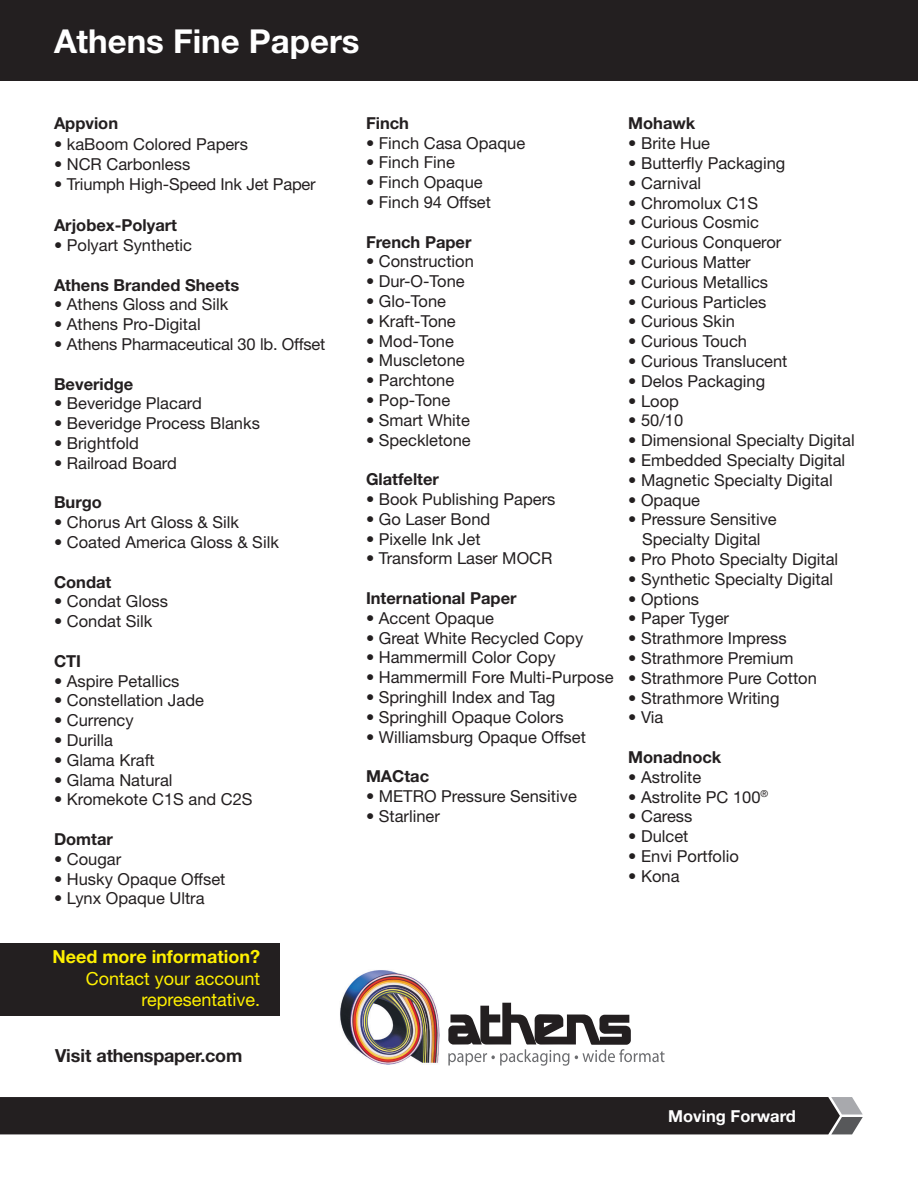
<style>
.page{position:relative;width:918px;height:1188px;background:#fff}
.page>*{position:absolute;margin:0;border:0;box-sizing:border-box;transform-origin:0 0}
.t1{font:700 33px "Helvetica Neue";color:#fff}
.head{font:700 19.8px "Helvetica Neue";color:#fff}
.t2{font:18px "Helvetica Neue";color:#fff101}
.head-2{font:700 18px "Helvetica Neue";letter-spacing:-.01em;color:#231f20}
.t3{font:700 18px "Helvetica Neue";color:#fff101}
.t4{font:16.5px "Helvetica Neue";color:#231f20}
.paper_title{font:700 16.5px "Helvetica Neue";color:#231f20}
.head-3{font:700 16.5px "Helvetica Neue";color:#fff}
</style>
<div class="page">
<div style="left:0;top:943px;width:280px;height:73px;background:#231f20"></div>
<svg style="left:448px;top:1003px;width:217px;height:63px"></svg>
<img style="left:340px;top:970px;width:100px;height:94px">
<div style="left:0;top:1097px;width:863px;height:37px;background:#231f20"></div>
<div style="left:0;top:0;width:918px;height:81px;background:#231f20"></div>
<p class="t1" style="left:54px;top:21px;width:307px">Athens Fine Papers</p>
<p class="paper_title" style="left:54px;top:113px;width:66px">Appvion</p>
<p class="t4" style="left:54px;top:135px;width:196px">• kaBoom Colored Papers</p>
<p class="t4" style="left:54px;top:154px;width:138px">• NCR Carbonless</p>
<p class="t4" style="left:54px;top:174px;width:263px">• Triumph High-Speed Ink Jet Paper</p>
<p class="paper_title" style="left:54px;top:215px;width:125px">Arjobex-Polyart</p>
<p class="t4" style="left:54px;top:235px;width:140px">• Polyart Synthetic</p>
<p class="paper_title" style="left:54px;top:275px;width:187px">Athens Branded Sheets</p>
<p class="t4" style="left:54px;top:295px;width:176px">• Athens Gloss and Silk</p>
<p class="t4" style="left:54px;top:315px;width:148px">• Athens Pro-Digital</p>
<p class="t4" style="left:54px;top:334px;width:273px">• Athens Pharmaceutical 30 lb. Offset</p>
<p class="paper_title" style="left:54px;top:374px;width:81px">Beveridge</p>
<p class="t4" style="left:54px;top:394px;width:149px">• Beveridge Placard</p>
<p class="t4" style="left:54px;top:414px;width:207px">• Beveridge Process Blanks</p>
<p class="t4" style="left:54px;top:433px;width:86px">• Brightfold</p>
<p class="t4" style="left:54px;top:453px;width:124px">• Railroad Board</p>
<p class="paper_title" style="left:54px;top:492px;width:49px">Burgo</p>
<p class="t4" style="left:54px;top:513px;width:187px">• Chorus Art Gloss &amp; Silk</p>
<p class="t4" style="left:54px;top:532px;width:226px">• Coated America Gloss &amp; Silk</p>
<p class="paper_title" style="left:54px;top:572px;width:59px">Condat</p>
<p class="t4" style="left:54px;top:592px;width:115px">• Condat Gloss</p>
<p class="t4" style="left:54px;top:612px;width:100px">• Condat Silk</p>
<p class="paper_title" style="left:54px;top:651px;width:29px">CTI</p>
<p class="t4" style="left:54px;top:671px;width:127px">• Aspire Petallics</p>
<p class="t4" style="left:54px;top:691px;width:152px">• Constellation Jade</p>
<p class="t4" style="left:54px;top:711px;width:81px">• Currency</p>
<p class="t4" style="left:54px;top:730px;width:60px">• Durilla</p>
<p class="t4" style="left:54px;top:750px;width:102px">• Glama Kraft</p>
<p class="t4" style="left:54px;top:770px;width:120px">• Glama Natural</p>
<p class="t4" style="left:54px;top:790px;width:200px">• Kromekote C1S and C2S</p>
<p class="paper_title" style="left:54px;top:829px;width:60px">Domtar</p>
<p class="t4" style="left:54px;top:849px;width:69px">• Cougar</p>
<p class="t4" style="left:54px;top:869px;width:173px">• Husky Opaque Offset</p>
<p class="t4" style="left:54px;top:889px;width:152px">• Lynx Opaque Ultra</p>
<p class="t3" style="left:52px;top:946px;width:209px">Need more information?</p>
<p class="t2" style="left:86px;top:968px;width:176px">Contact your account</p>
<p class="t2" style="left:142px;top:989px;width:120px">representative.</p>
<p class="head-2" style="left:55px;top:1045px;width:189px">Visit athenspaper.com</p>
<p class="paper_title" style="left:366px;top:113px;width:45px">Finch</p>
<p class="t4" style="left:366px;top:133px;width:161px">• Finch Casa Opaque</p>
<p class="t4" style="left:366px;top:153px;width:90px">• Finch Fine</p>
<p class="t4" style="left:366px;top:173px;width:118px">• Finch Opaque</p>
<p class="t4" style="left:366px;top:192px;width:127px">• Finch 94 Offset</p>
<p class="paper_title" style="left:366px;top:232px;width:107px">French Paper</p>
<p class="t4" style="left:366px;top:252px;width:109px">• Construction</p>
<p class="t4" style="left:366px;top:272px;width:100px">• Dur-O-Tone</p>
<p class="t4" style="left:366px;top:291px;width:82px">• Glo-Tone</p>
<p class="t4" style="left:366px;top:311px;width:91px">• Kraft-Tone</p>
<p class="t4" style="left:366px;top:331px;width:90px">• Mod-Tone</p>
<p class="t4" style="left:366px;top:351px;width:100px">• Muscletone</p>
<p class="t4" style="left:366px;top:371px;width:90px">• Parchtone</p>
<p class="t4" style="left:366px;top:390px;width:86px">• Pop-Tone</p>
<p class="t4" style="left:366px;top:410px;width:105px">• Smart White</p>
<p class="t4" style="left:366px;top:430px;width:106px">• Speckletone</p>
<p class="paper_title" style="left:366px;top:469px;width:74px">Glatfelter</p>
<p class="t4" style="left:366px;top:489px;width:191px">• Book Publishing Papers</p>
<p class="t4" style="left:366px;top:509px;width:126px">• Go Laser Bond</p>
<p class="t4" style="left:366px;top:529px;width:116px">• Pixelle Ink Jet</p>
<p class="t4" style="left:366px;top:549px;width:188px">• Transform Laser MOCR</p>
<p class="paper_title" style="left:366px;top:588px;width:152px">International Paper</p>
<p class="t4" style="left:366px;top:608px;width:130px">• Accent Opaque</p>
<p class="t4" style="left:366px;top:628px;width:219px">• Great White Recycled Copy</p>
<p class="t4" style="left:366px;top:648px;width:191px">• Hammermill Color Copy</p>
<p class="t4" style="left:366px;top:668px;width:249px">• Hammermill Fore Multi-Purpose</p>
<p class="t4" style="left:366px;top:687px;width:191px">• Springhill Index and Tag</p>
<p class="t4" style="left:366px;top:707px;width:199px">• Springhill Opaque Colors</p>
<p class="t4" style="left:366px;top:727px;width:221px">• Williamsburg Opaque Offset</p>
<p class="paper_title" style="left:366px;top:766px;width:65px">MACtac</p>
<p class="t4" style="left:366px;top:786px;width:212px">• METRO Pressure Sensitive</p>
<p class="t4" style="left:366px;top:806px;width:75px">• Starliner</p>
<p class="paper_title" style="left:628px;top:113px;width:69px">Mohawk</p>
<p class="t4" style="left:628px;top:134px;width:83px">• Brite Hue</p>
<p class="t4" style="left:628px;top:153px;width:159px">• Butterfly Packaging</p>
<p class="t4" style="left:628px;top:173px;width:75px">• Carnival</p>
<p class="t4" style="left:628px;top:193px;width:131px">• Chromolux C1S</p>
<p class="t4" style="left:628px;top:213px;width:132px">• Curious Cosmic</p>
<p class="t4" style="left:628px;top:233px;width:155px">• Curious Conqueror</p>
<p class="t4" style="left:628px;top:252px;width:124px">• Curious Matter</p>
<p class="t4" style="left:628px;top:272px;width:141px">• Curious Metallics</p>
<p class="t4" style="left:628px;top:292px;width:140px">• Curious Particles</p>
<p class="t4" style="left:628px;top:312px;width:108px">• Curious Skin</p>
<p class="t4" style="left:628px;top:332px;width:120px">• Curious Touch</p>
<p class="t4" style="left:628px;top:351px;width:161px">• Curious Translucent</p>
<p class="t4" style="left:628px;top:371px;width:138px">• Delos Packaging</p>
<p class="t4" style="left:628px;top:391px;width:52px">• Loop</p>
<p class="t4" style="left:628px;top:411px;width:57px">• 50/10</p>
<p class="t4" style="left:628px;top:431px;width:228px">• Dimensional Specialty Digital</p>
<p class="t4" style="left:628px;top:450px;width:218px">• Embedded Specialty Digital</p>
<p class="t4" style="left:628px;top:470px;width:206px">• Magnetic Specialty Digital</p>
<p class="t4" style="left:628px;top:490px;width:73px">• Opaque</p>
<p class="t4" style="left:628px;top:510px;width:150px">• Pressure Sensitive</p>
<p class="t4" style="left:642px;top:530px;width:120px">Specialty Digital</p>
<p class="t4" style="left:628px;top:549px;width:211px">• Pro Photo Specialty Digital</p>
<p class="t4" style="left:628px;top:569px;width:207px">• Synthetic Specialty Digital</p>
<p class="t4" style="left:628px;top:589px;width:72px">• Options</p>
<p class="t4" style="left:628px;top:609px;width:102px">• Paper Tyger</p>
<p class="t4" style="left:628px;top:629px;width:160px">• Strathmore Impress</p>
<p class="t4" style="left:628px;top:648px;width:167px">• Strathmore Premium</p>
<p class="t4" style="left:628px;top:668px;width:190px">• Strathmore Pure Cotton</p>
<p class="t4" style="left:628px;top:688px;width:153px">• Strathmore Writing</p>
<p class="t4" style="left:628px;top:708px;width:37px">• Via</p>
<p class="paper_title" style="left:628px;top:747px;width:95px">Monadnock</p>
<p class="t4" style="left:628px;top:767px;width:75px">• Astrolite</p>
<p class="t4" style="left:628px;top:787px;width:142px">• Astrolite PC 100<sup>®</sup></p>
<p class="t4" style="left:628px;top:807px;width:66px">• Caress</p>
<p class="t4" style="left:628px;top:827px;width:62px">• Dulcet</p>
<p class="t4" style="left:628px;top:846px;width:112px">• Envi Portfolio</p>
<p class="t4" style="left:628px;top:866px;width:53px">• Kona</p>
<p class="head" style="left:603px;top:1100px;width:210px">Visit athenspaper.com</p>
<p class="head-3" style="left:668px;top:1106px;width:129px">Moving Forward</p>
</div>
